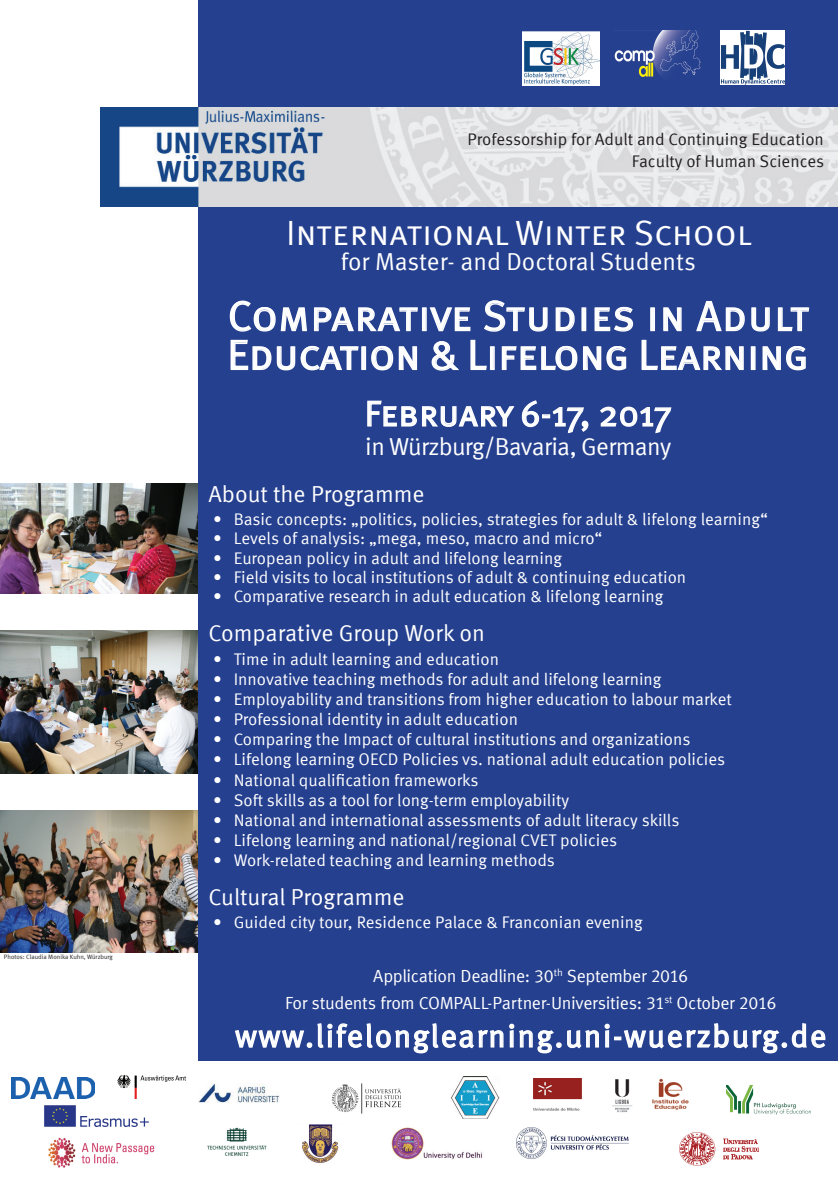
<style>
.page{position:relative;width:838px;height:1183px;background:#fff}
.page>*{position:absolute;margin:0;border:0;box-sizing:border-box;transform-origin:0 0}
.t1{font:42px/38.8px "Meta Sc Offc Norm";letter-spacing:-.01em;color:#fff}
.t2{font:35.7px "Meta Sc Offc Norm";color:#fff}
.t3{font:35px "Meta Sc Offc Norm";color:#fff}
.t4{font:31.5px "Meta Offc Norm";letter-spacing:.05em;color:#fff}
.t5{font:24.5px "Meta Offc Norm";letter-spacing:-.01em;color:#fff}
.t6{font:24.5px "Meta Offc Norm";letter-spacing:-.03em;color:#fff}
.t7{font:23.1px "Meta Offc Norm";color:#fff}
.t8{font:17.5px/26.9px "Meta Offc Norm";letter-spacing:-.02em;color:#fff;text-align:center}
.t9{font:16.8px "Meta Offc Norm";color:#fff}
.t10{font:16.8px/22px "Meta Offc Norm";color:#231f20;text-align:right}
.t11{font:6.3px "Meta Offc Norm";letter-spacing:-.005em;color:#231f20}
</style>
<div class="page">
<img style="left:0;top:483px;width:198px;height:111px">
<img style="left:0;top:631px;width:198px;height:143px">
<img style="left:0;top:811px;width:198px;height:141px">
<div style="left:198px;top:0;width:639px;height:1060px;background:#25408f"></div>
<img style="left:100px;top:108px;width:737px;height:98px">
<div style="left:422px;top:307px;width:4px;height:24px;border:1px solid #fff"></div>
<div style="left:650px;top:307px;width:5px;height:24px;border:1px solid #fff"></div>
<svg style="left:663px;top:307px;width:19px;height:25px"></svg>
<svg style="left:696px;top:301px;width:74px;height:31px"></svg>
<svg style="left:777px;top:307px;width:32px;height:25px"></svg>
<svg style="left:229px;top:300px;width:189px;height:71px"></svg>
<svg style="left:429px;top:300px;width:205px;height:71px"></svg>
<svg style="left:641px;top:339px;width:103px;height:31px"></svg>
<div style="left:750px;top:346px;width:5px;height:24px;border:1px solid #fff"></div>
<svg style="left:762px;top:346px;width:44px;height:25px"></svg>
<svg style="left:367px;top:400px;width:148px;height:27px"></svg>
<svg style="left:521px;top:400px;width:68px;height:34px"></svg>
<svg style="left:600px;top:406px;width:72px;height:28px"></svg>
<svg style="left:235px;top:1023px;width:590px;height:31px"></svg>
<img style="left:331px;top:1083px;width:71px;height:31px">
<img style="left:517px;top:1127px;width:111px;height:31px">
<img style="left:726px;top:1085px;width:84px;height:29px">
<img style="left:614px;top:31px;width:87px;height:46px">
<img style="left:720px;top:31px;width:64px;height:54px">
<img style="left:48px;top:1137px;width:107px;height:31px">
<img style="left:117px;top:1075px;width:69px;height:24px">
<img style="left:44px;top:1105px;width:105px;height:22px">
<img style="left:612px;top:1078px;width:77px;height:35px">
<img style="left:12px;top:1077px;width:83px;height:21px">
<img style="left:198px;top:1083px;width:81px;height:19px">
<img style="left:302px;top:1124px;width:37px;height:39px">
<img style="left:207px;top:1127px;width:60px;height:29px">
<img style="left:450px;top:1076px;width:49px;height:43px">
<img style="left:391px;top:1127px;width:91px;height:32px">
<img style="left:533px;top:1079px;width:48px;height:31px">
<img style="left:522px;top:32px;width:77px;height:54px">
<img style="left:679px;top:1133px;width:79px;height:32px">
<p class="t11" style="left:4px;top:952px;width:110px">Photos: Claudia Monika Kuhn, Würzburg</p>
<p class="t10" style="left:467px;top:129px;width:358px">Professorship for Adult and Continuing Education<br>Faculty of Human Sciences</p>
<h3 class="t3" style="left:286px;top:213px;width:466px">International Winter School</h3>
<h3 class="t5" style="left:341px;top:248px;width:356px">for Master- and Doctoral Students</h3>
<h1 class="t1" style="left:227px;top:297px;width:583px">Comparative Studies in Adult<br>Education &amp; Lifelong Learning</h1>
<h2 class="t2" style="left:364px;top:393px;width:309px">February 6-17, 2017</h2>
<h3 class="t6" style="left:365px;top:432px;width:307px">in Würzburg/Bavaria, Germany</h3>
<h3 class="t7" style="left:208px;top:480px;width:218px">About the Programme</h3>
<p class="t9" style="left:213px;top:509px;width:556px">• Basic concepts: „politics, policies, strategies for adult &amp; lifelong learning“</p>
<p class="t9" style="left:213px;top:529px;width:391px">• Levels of analysis: „mega, meso, macro and micro“</p>
<p class="t9" style="left:213px;top:548px;width:350px">• European policy in adult and lifelong learning</p>
<p class="t9" style="left:213px;top:567px;width:474px">• Field visits to local institutions of adult &amp; continuing education</p>
<p class="t9" style="left:213px;top:586px;width:452px">• Comparative research in adult education &amp; lifelong learning</p>
<h3 class="t7" style="left:208px;top:619px;width:278px">Comparative Group Work on</h3>
<p class="t9" style="left:213px;top:649px;width:287px">• Time in adult learning and education</p>
<p class="t9" style="left:213px;top:669px;width:450px">• Innovative teaching methods for adult and lifelong learning</p>
<p class="t9" style="left:213px;top:689px;width:520px">• Employability and transitions from higher education to labour market</p>
<p class="t9" style="left:213px;top:709px;width:306px">• Professional identity in adult education</p>
<p class="t9" style="left:213px;top:729px;width:479px">• Comparing the Impact of cultural institutions and organizations</p>
<p class="t9" style="left:213px;top:750px;width:513px">• Lifelong learning OECD Policies vs. national adult education policies</p>
<p class="t9" style="left:213px;top:770px;width:267px">• National qualification frameworks</p>
<p class="t9" style="left:213px;top:790px;width:357px">• Soft skills as a tool for long-term employability</p>
<p class="t9" style="left:213px;top:810px;width:468px">• National and international assessments of adult literacy skills</p>
<p class="t9" style="left:213px;top:830px;width:405px">• Lifelong learning and national/regional CVET policies</p>
<p class="t9" style="left:213px;top:850px;width:343px">• Work-related teaching and learning methods</p>
<h3 class="t7" style="left:208px;top:883px;width:197px">Cultural Programme</h3>
<p class="t9" style="left:213px;top:912px;width:431px">• Guided city tour, Residence Palace &amp; Franconian evening</p>
<p class="t8" style="left:285px;top:963px;width:493px">Application Deadline: 30<sup>th</sup> September 2016<br>For students from COMPALL-Partner-Universities: 31<sup>st</sup> October 2016</p>
<h3 class="t4" style="left:235px;top:1017px;width:592px">www.lifelonglearning.uni-wuerzburg.de</h3>
</div>
